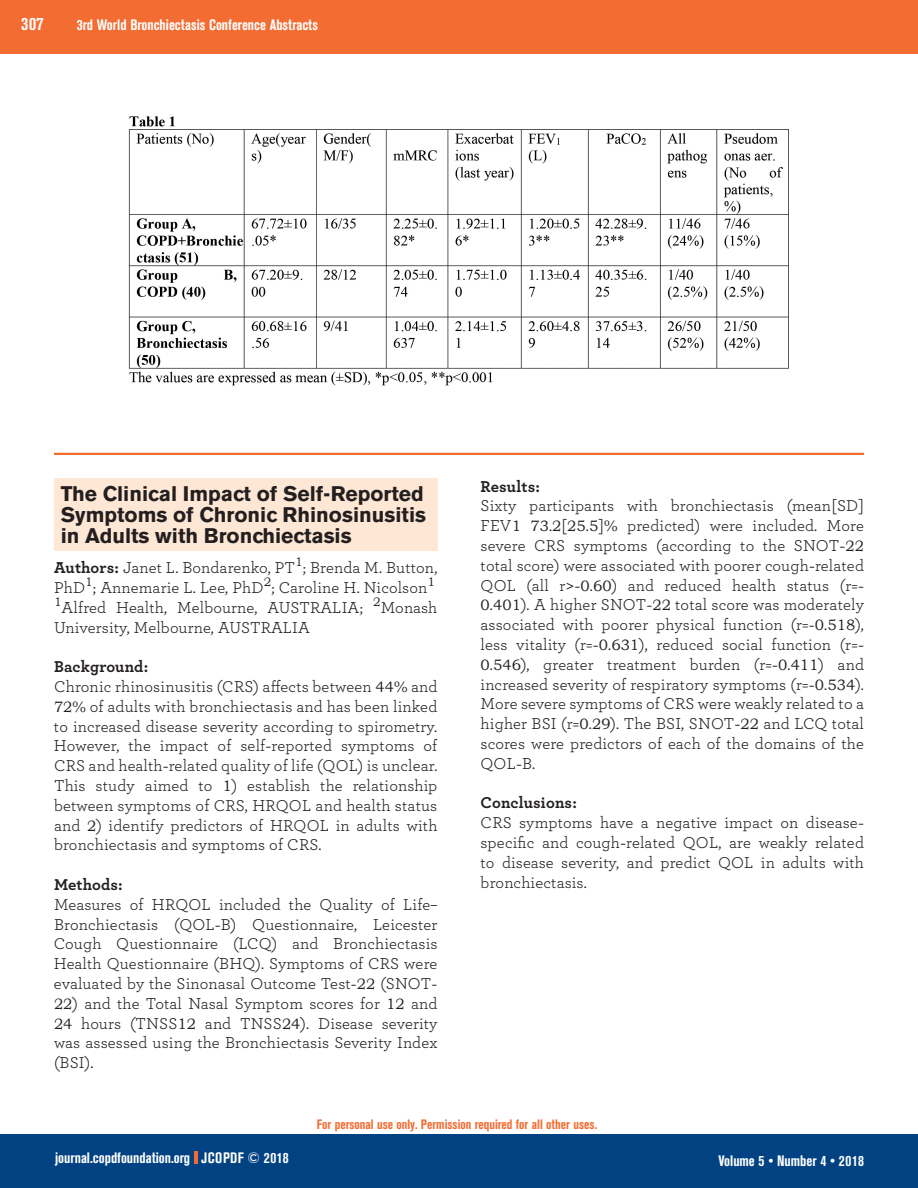
<style>
.page{position:relative;width:918px;height:1188px;background:#fff}
.page>*{position:absolute;margin:0;border:0;box-sizing:border-box;transform-origin:0 0}
.t1{font:700 21px/21px "Akzidenz Grotesk BE";color:#231f20;text-align:justify}
.t2{font:700 condensed 18px "Akzidenz Grotesk BE";color:#fff}
.t3{font:16.5px/19.8px "Breathe";letter-spacing:.01em;color:#231f20}
.t4{font:700 16.5px "Breathe";letter-spacing:.01em;color:#231f20}
.t5{font:700 condensed 15px "Akzidenz Grotesk BE";color:#fff}
.t6{font:700 condensed 13.5px "Akzidenz Grotesk BE";color:#f36c32}
.s1{font-weight:700}
.s2{font-family:"Bookman Old Style";font-size:15px}
</style>
<div class="page">
<div style="left:0;top:1134px;width:918px;height:54px;background:#004282"></div>
<div style="left:0;top:0;width:918px;height:54px;background:#f36c32"></div>
<svg style="left:194px;top:1152px;width:3px;height:12px"></svg>
<div style="left:54px;top:478px;width:383px;height:73px;background:#fee7d4"></div>
<hr style="left:54px;top:453px;width:810px;height:2px;background:#f36c32">
<img style="left:128px;top:116px;width:661px;height:270px">
<p class="t2" style="left:21px;top:13px;width:24px">307</p>
<p class="t5" style="left:77px;top:16px;width:243px">3rd World Bronchiectasis Conference Abstracts</p>
<p class="t1" style="left:61px;top:484px;width:367px">The Clinical Impact of Self-Reported Symptoms of Chronic Rhinosinusitis in Adults with Bronchiectasis</p>
<p class="t3" style="left:54px;top:557px;width:385px"><span class="s1">Authors:</span> Janet L. Bondarenko, PT<sup>1</sup>; Brenda M. Button, PhD<sup>1</sup>; Annemarie L. Lee, PhD<sup>2</sup>; Caroline H. Nicolson<sup>1<br>1</sup>Alfred Health, Melbourne, AUSTRALIA; <sup>2</sup>Monash University, Melbourne, AUSTRALIA</p>
<p class="t3" style="left:54px;top:656px;width:385px"><span class="s1">Background:<br></span>Chronic rhinosinusitis (CRS) affects between <span class="s2">44%</span> and <span class="s2">72%</span> of adults with bronchiectasis and has been linked to increased disease severity according to spirometry.<br>However, the impact of self<span class="s2">-</span>reported symptoms of CRS and health<span class="s2">-</span>related quality of life (QOL) is unclear.<br>This study aimed to <span class="s2">1</span>) establish the relationship between symptoms of CRS, HRQOL and health status and <span class="s2">2</span>) identify predictors of HRQOL in adults with bronchiectasis and symptoms of CRS.</p>
<p class="t4" style="left:54px;top:871px;width:70px">Methods:</p>
<p class="t3" style="left:54px;top:894px;width:385px;text-align:justify">Measures of HRQOL included the Quality of Life– Bronchiectasis (QOL<span class="s2">-</span>B) Questionnaire, Leicester Cough Questionnaire (LCQ) and Bronchiectasis Health Questionnaire (BHQ). Symptoms of CRS were evaluated by the Sinonasal Outcome Test<span class="s2">-22</span> (SNOT<span class="s2">-</span></p>
<p class="t3" style="left:54px;top:993px;width:385px;text-align:justify"><span class="s2">22</span>) and the Total Nasal Symptom scores for <span class="s2">12</span> and <span class="s2">24</span> hours (TNSS<span class="s2">12</span> and TNSS<span class="s2">24</span>). Disease severity was assessed using the Bronchiectasis Severity Index (BSI).</p>
<p class="t4" style="left:481px;top:473px;width:61px">Results:</p>
<p class="t3" style="left:481px;top:495px;width:385px;text-align:justify">Sixty participants with bronchiectasis (mean[SD] FEV<span class="s2">1 73</span>.<span class="s2">2</span>[<span class="s2">25</span>.<span class="s2">5</span>]<span class="s2">%</span> predicted) were included. More severe CRS symptoms (according to the SNOT<span class="s2">-22 </span>total score) were associated with poorer cough<span class="s2">-</span>related QOL (all r<span class="s2">&gt;-0</span>.<span class="s2">60</span>) and reduced health status (r=<span class="s2">- 0</span>.<span class="s2">401</span>). A higher SNOT<span class="s2">-22</span> total score was moderately associated with poorer physical function (r=<span class="s2">-0</span>.<span class="s2">518</span>), less vitality (r=<span class="s2">-0</span>.<span class="s2">631</span>), reduced social function (r=<span class="s2">- 0</span>.<span class="s2">546</span>), greater treatment burden (r=<span class="s2">-0</span>.<span class="s2">411</span>) and increased severity of respiratory symptoms (r=<span class="s2">-0</span>.<span class="s2">534</span>).<br>More severe symptoms of CRS were weakly related to a higher BSI (r=<span class="s2">0</span>.<span class="s2">29</span>). The BSI, SNOT<span class="s2">-22</span> and LCQ total scores were predictors of each of the domains of the QOL<span class="s2">-</span>B.</p>
<p class="t3" style="left:481px;top:792px;width:385px"><span class="s1">Conclusions:<br></span>CRS symptoms have a negative impact on disease&shy;specific and cough<span class="s2">-</span>related QOL, are weakly related to disease severity, and predict QOL in adults with bronchiectasis.</p>
<p class="t6" style="left:317px;top:1117px;width:282px">For personal use only. Permission required for all other uses.</p>
<p class="t5" style="left:55px;top:1149px;width:235px">journal.copdfoundation.org JCOPDF © 2018</p>
<p class="t5" style="left:719px;top:1152px;width:147px">Volume 5 • Number 4 • 2018</p>
</div>
